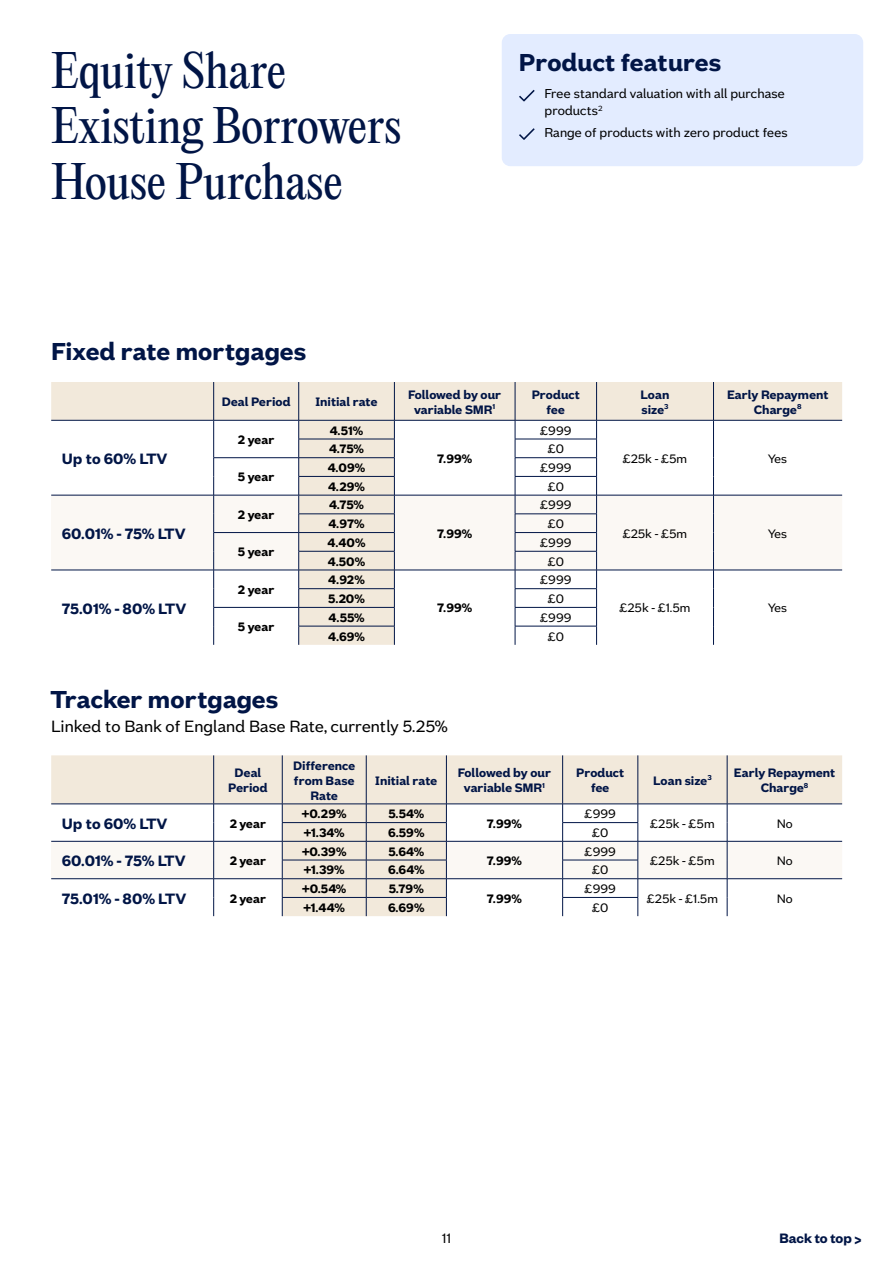
<style>
.page{position:relative;width:893px;height:1263px;background:#fff}
.page>*{position:absolute;margin:0;border:0;box-sizing:border-box;transform-origin:0 0}
.Main_Page_Header{font:45px/55.5px "PP Editorial New";letter-spacing:-.005em;color:#011546}
.Sub_Heading_01{font:700 27px "Nationwide Founders";color:#011546}
.NBS_Headline_Founders_18pt{font:700 27px "Nationwide Founders";color:#011546}
.Large_Copy{font:18px "Nationwide Founders";color:#000}
.Table_Content_First_Column{font:700 16.5px "Nationwide Founders";color:#011546}
.t1{font:600 15px "Founders Grotesk";color:#011546}
.t2{font:15px "Founders Grotesk";color:#000}
.Product_Features_Ticks{font:14.25px/17.2px "Nationwide Founders";color:#000}
.Table_Content_Semibold{font:700 13.5px "Nationwide Founders";color:#000}
.Table_Header{font:700 13.5px/15px "Nationwide Founders";color:#011546;text-align:center}
.Table_Content_Regular{font:13.5px "Nationwide Founders";color:#000}
</style>
<div class="page">
<div style="left:502px;top:34px;width:361px;height:132px;background:#e3ecff;border-radius:9px"></div>
<svg style="left:519px;top:90px;width:16px;height:11px"></svg>
<svg style="left:519px;top:128px;width:16px;height:12px"></svg>
<svg style="left:51px;top:382px;width:791px;height:263px"></svg>
<svg style="left:51px;top:755px;width:791px;height:161px"></svg>
<p class="Main_Page_Header" style="left:51px;top:43px;width:352px">Equity Share<br>Existing Borrowers<br>House Purchase</p>
<p class="NBS_Headline_Founders_18pt" style="left:519px;top:47px;width:204px">Product features</p>
<p class="Product_Features_Ticks" style="left:544px;top:85px;width:242px">Free standard valuation with all purchase products<sup>2</sup></p>
<p class="Product_Features_Ticks" style="left:544px;top:123px;width:245px">Range of products with zero product fees</p>
<p class="Sub_Heading_01" style="left:51px;top:336px;width:257px">Fixed rate mortgages</p>
<p class="Table_Header" style="left:222px;top:394px;width:70px">Deal Period</p>
<p class="Table_Header" style="left:315px;top:394px;width:64px">Initial rate</p>
<p class="Table_Header" style="left:408px;top:386px;width:95px">Followed by our variable SMR<sup>1</sup></p>
<p class="Table_Header" style="left:532px;top:386px;width:50px">Product fee</p>
<p class="Table_Header" style="left:641px;top:386px;width:30px;text-align:left">Loan size<sup>3</sup></p>
<p class="Table_Header" style="left:727px;top:386px;width:103px">Early Repayment<br>Charge<sup>8</sup></p>
<p class="Table_Content_First_Column" style="left:62px;top:449px;width:107px">Up to 60% LTV</p>
<p class="Table_Content_Semibold" style="left:238px;top:432px;width:38px">2 year</p>
<p class="Table_Content_Semibold" style="left:238px;top:469px;width:38px">5 year</p>
<p class="Table_Content_Semibold" style="left:330px;top:422px;width:35px">4.51%</p>
<p class="Table_Content_Regular" style="left:540px;top:423px;width:33px">£999</p>
<p class="Table_Content_Semibold" style="left:329px;top:441px;width:36px">4.75%</p>
<p class="Table_Content_Regular" style="left:548px;top:442px;width:18px">£0</p>
<p class="Table_Content_Semibold" style="left:437px;top:450px;width:37px">7.99%</p>
<p class="Table_Content_Semibold" style="left:328px;top:460px;width:39px">4.09%</p>
<p class="Table_Content_Regular" style="left:540px;top:460px;width:33px">£999</p>
<p class="Table_Content_Semibold" style="left:328px;top:479px;width:38px">4.29%</p>
<p class="Table_Content_Regular" style="left:548px;top:479px;width:18px">£0</p>
<p class="Table_Content_Regular" style="left:623px;top:451px;width:66px">£25k - £5m</p>
<p class="Table_Content_Regular" style="left:768px;top:451px;width:20px">Yes</p>
<p class="Table_Content_First_Column" style="left:62px;top:524px;width:125px">60.01% - 75% LTV</p>
<p class="Table_Content_Semibold" style="left:238px;top:507px;width:38px">2 year</p>
<p class="Table_Content_Semibold" style="left:238px;top:544px;width:38px">5 year</p>
<p class="Table_Content_Semibold" style="left:329px;top:497px;width:36px">4.75%</p>
<p class="Table_Content_Regular" style="left:540px;top:498px;width:33px">£999</p>
<p class="Table_Content_Semibold" style="left:328px;top:516px;width:38px">4.97%</p>
<p class="Table_Content_Regular" style="left:548px;top:516px;width:18px">£0</p>
<p class="Table_Content_Semibold" style="left:437px;top:525px;width:37px">7.99%</p>
<p class="Table_Content_Semibold" style="left:328px;top:535px;width:40px">4.40%</p>
<p class="Table_Content_Regular" style="left:540px;top:535px;width:33px">£999</p>
<p class="Table_Content_Semibold" style="left:328px;top:553px;width:39px">4.50%</p>
<p class="Table_Content_Regular" style="left:548px;top:554px;width:18px">£0</p>
<p class="Table_Content_Regular" style="left:623px;top:526px;width:66px">£25k - £5m</p>
<p class="Table_Content_Regular" style="left:768px;top:526px;width:20px">Yes</p>
<p class="Table_Content_First_Column" style="left:62px;top:599px;width:126px">75.01% - 80% LTV</p>
<p class="Table_Content_Semibold" style="left:238px;top:581px;width:38px">2 year</p>
<p class="Table_Content_Semibold" style="left:238px;top:619px;width:38px">5 year</p>
<p class="Table_Content_Semibold" style="left:328px;top:572px;width:38px">4.92%</p>
<p class="Table_Content_Regular" style="left:540px;top:573px;width:33px">£999</p>
<p class="Table_Content_Semibold" style="left:328px;top:591px;width:38px">5.20%</p>
<p class="Table_Content_Regular" style="left:548px;top:591px;width:18px">£0</p>
<p class="Table_Content_Semibold" style="left:437px;top:600px;width:37px">7.99%</p>
<p class="Table_Content_Semibold" style="left:329px;top:609px;width:37px">4.55%</p>
<p class="Table_Content_Regular" style="left:540px;top:610px;width:33px">£999</p>
<p class="Table_Content_Semibold" style="left:328px;top:628px;width:38px">4.69%</p>
<p class="Table_Content_Regular" style="left:548px;top:629px;width:18px">£0</p>
<p class="Table_Content_Regular" style="left:619px;top:601px;width:73px">£25k - £1.5m</p>
<p class="Table_Content_Regular" style="left:768px;top:601px;width:20px">Yes</p>
<p class="Sub_Heading_01" style="left:51px;top:684px;width:229px">Tracker mortgages</p>
<p class="Large_Copy" style="left:51px;top:716px;width:398px">Linked to Bank of England Base Rate, currently 5.25%</p>
<p class="Table_Header" style="left:228px;top:765px;width:41px">Deal<br>Period</p>
<p class="Table_Header" style="left:293px;top:757px;width:64px">Difference from Base<br>Rate</p>
<p class="Table_Header" style="left:375px;top:772px;width:64px">Initial rate</p>
<p class="Table_Header" style="left:458px;top:765px;width:95px">Followed by our variable SMR<sup>1</sup></p>
<p class="Table_Header" style="left:576px;top:765px;width:50px">Product fee</p>
<p class="Table_Header" style="left:653px;top:772px;width:60px">Loan size<sup>3</sup></p>
<p class="Table_Header" style="left:734px;top:765px;width:103px">Early Repayment<br>Charge<sup>8</sup></p>
<p class="Table_Content_First_Column" style="left:62px;top:814px;width:107px">Up to 60% LTV</p>
<p class="Table_Content_Semibold" style="left:230px;top:815px;width:38px">2 year</p>
<p class="Table_Content_Semibold" style="left:302px;top:806px;width:46px">+0.29%</p>
<p class="Table_Content_Semibold" style="left:388px;top:806px;width:37px">5.54%</p>
<p class="Table_Content_Regular" style="left:585px;top:806px;width:33px">£999</p>
<p class="Table_Content_Semibold" style="left:487px;top:815px;width:37px">7.99%</p>
<p class="Table_Content_Semibold" style="left:304px;top:825px;width:42px">+1.34%</p>
<p class="Table_Content_Semibold" style="left:388px;top:825px;width:38px">6.59%</p>
<p class="Table_Content_Regular" style="left:592px;top:825px;width:18px">£0</p>
<p class="Table_Content_Regular" style="left:650px;top:816px;width:66px">£25k - £5m</p>
<p class="Table_Content_Regular" style="left:777px;top:816px;width:17px">No</p>
<p class="Table_Content_First_Column" style="left:62px;top:851px;width:125px">60.01% - 75% LTV</p>
<p class="Table_Content_Semibold" style="left:230px;top:853px;width:38px">2 year</p>
<p class="Table_Content_Semibold" style="left:302px;top:843px;width:46px">+0.39%</p>
<p class="Table_Content_Semibold" style="left:388px;top:843px;width:37px">5.64%</p>
<p class="Table_Content_Regular" style="left:585px;top:844px;width:33px">£999</p>
<p class="Table_Content_Semibold" style="left:487px;top:853px;width:37px">7.99%</p>
<p class="Table_Content_Semibold" style="left:304px;top:862px;width:42px">+1.39%</p>
<p class="Table_Content_Semibold" style="left:388px;top:862px;width:38px">6.64%</p>
<p class="Table_Content_Regular" style="left:592px;top:863px;width:18px">£0</p>
<p class="Table_Content_Regular" style="left:650px;top:853px;width:66px">£25k - £5m</p>
<p class="Table_Content_Regular" style="left:777px;top:853px;width:17px">No</p>
<p class="Table_Content_First_Column" style="left:62px;top:889px;width:126px">75.01% - 80% LTV</p>
<p class="Table_Content_Semibold" style="left:230px;top:890px;width:38px">2 year</p>
<p class="Table_Content_Semibold" style="left:302px;top:881px;width:46px">+0.54%</p>
<p class="Table_Content_Semibold" style="left:389px;top:881px;width:36px">5.79%</p>
<p class="Table_Content_Regular" style="left:585px;top:881px;width:33px">£999</p>
<p class="Table_Content_Semibold" style="left:487px;top:890px;width:37px">7.99%</p>
<p class="Table_Content_Semibold" style="left:303px;top:900px;width:43px">+1.44%</p>
<p class="Table_Content_Semibold" style="left:388px;top:900px;width:38px">6.69%</p>
<p class="Table_Content_Regular" style="left:592px;top:900px;width:18px">£0</p>
<p class="Table_Content_Regular" style="left:647px;top:891px;width:73px">£25k - £1.5m</p>
<p class="Table_Content_Regular" style="left:777px;top:891px;width:17px">No</p>
<p class="t2" style="left:442px;top:1229px;width:10px">11</p>
<p class="t1" style="left:779px;top:1229px;width:84px">Back to top &gt;</p>
</div>
